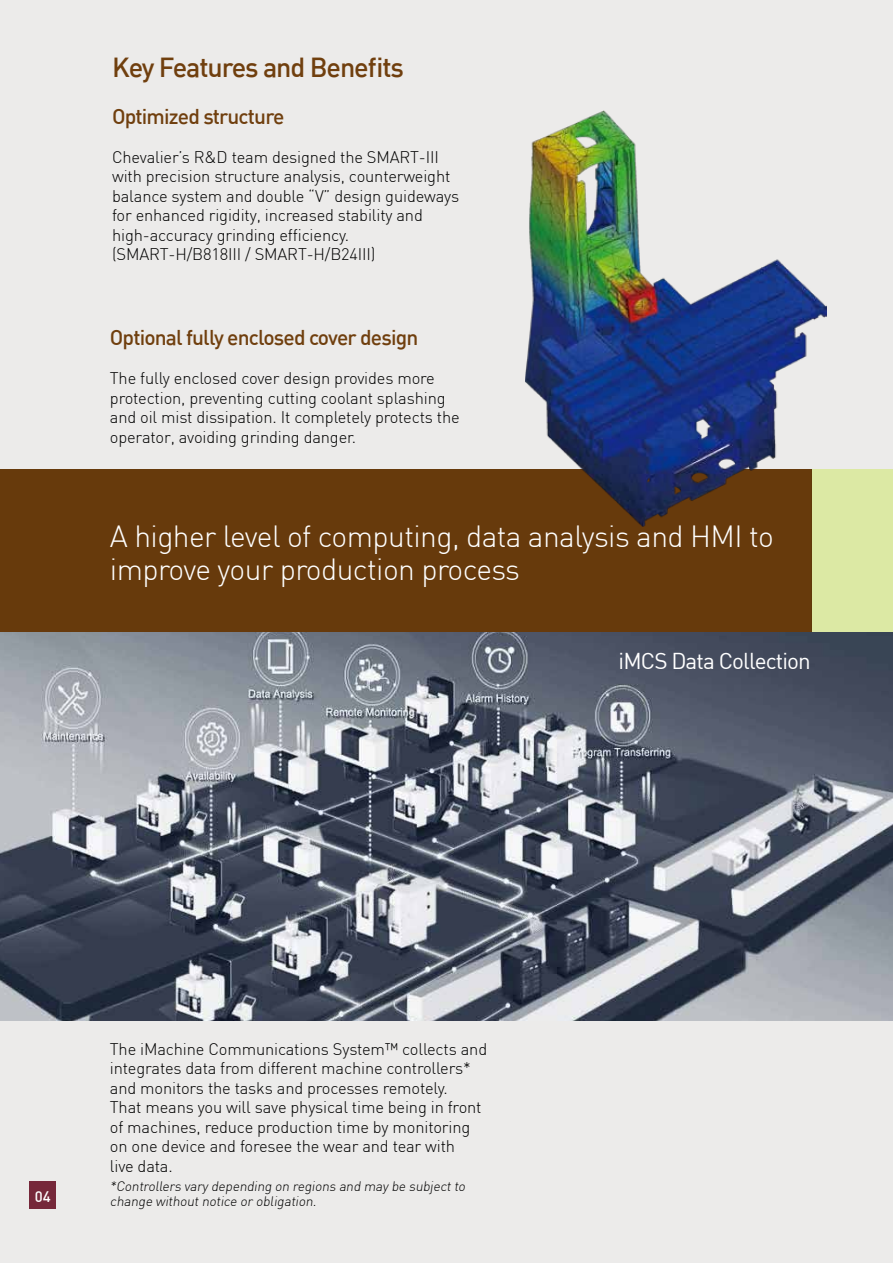
<style>
.page{position:relative;width:893px;height:1263px;background:#ecebea}
.page>*{position:absolute;margin:0;border:0;box-sizing:border-box;transform-origin:0 0}
.t1{font:300 30px/33px "DIN";letter-spacing:-.02em;color:#fff}
.t2{font:500 27px "DIN";letter-spacing:-.04em;color:#703f0e}
.t3{font:22.5px "DIN";letter-spacing:-.04em;color:#fff}
.t4{font:500 21px "DIN";letter-spacing:-.04em;color:#703f0e}
.t5{font:300 16.5px/19.5px "DIN";letter-spacing:-.01em;color:#000}
.t6{font:500 15px "DIN";color:#fff}
.t7{font:300 13.5px/15px "DIN";color:#000}
</style>
<div class="page">
<img style="left:0;top:632px;width:893px;height:389px">
<hr style="left:892px;top:632px;width:1px;height:162px;background:#dce9a4">
<div style="left:812px;top:470px;width:81px;height:162px;background:#dce9a4"></div>
<div style="left:0;top:470px;width:812px;height:162px;background:#673a0c"></div>
<img style="left:526px;top:111px;width:301px;height:415px">
<div style="left:30px;top:1182px;width:26px;height:27px;background:#76283a"></div>
<h2 class="t2" style="left:112px;top:50px;width:293px">Key Features and Benefits</h2>
<p class="t4" style="left:112px;top:103px;width:174px">Optimized structure</p>
<p class="t5" style="left:112px;top:147px;width:349px">Chevalier’s R&amp;D team designed the SMART-III with precision structure analysis, counterweight balance system and double “V” design guideways for enhanced rigidity, increased stability and high-accuracy grinding efficiency. (SMART-H/B818III / SMART-H/B24III)</p>
<p class="t4" style="left:110px;top:324px;width:310px">Optional fully enclosed cover design</p>
<p class="t5" style="left:110px;top:368px;width:351px">The fully enclosed cover design provides more protection, preventing cutting coolant splashing and oil mist dissipation. It completely protects the operator, avoiding grinding danger.</p>
<h1 class="t1" style="left:110px;top:520px;width:665px">A higher level of computing, data analysis and HMI to improve your production process</h1>
<h3 class="t3" style="left:619px;top:646px;width:194px">iMCS Data Collection</h3>
<p class="t6" style="left:35px;top:1186px;width:17px">04</p>
<p class="t5" style="left:110px;top:1039px;width:379px">The iMachine Communications System™ collects and integrates data from different machine controllers* and monitors the tasks and processes remotely.<br>That means you will save physical time being in front of machines, reduce production time by monitoring on one device and foresee the wear and tear with<br>live data.</p>
<p class="t7" style="left:110px;top:1179px;width:359px">*Controllers vary depending on regions and may be subject to change without notice or obligation.</p>
</div>
